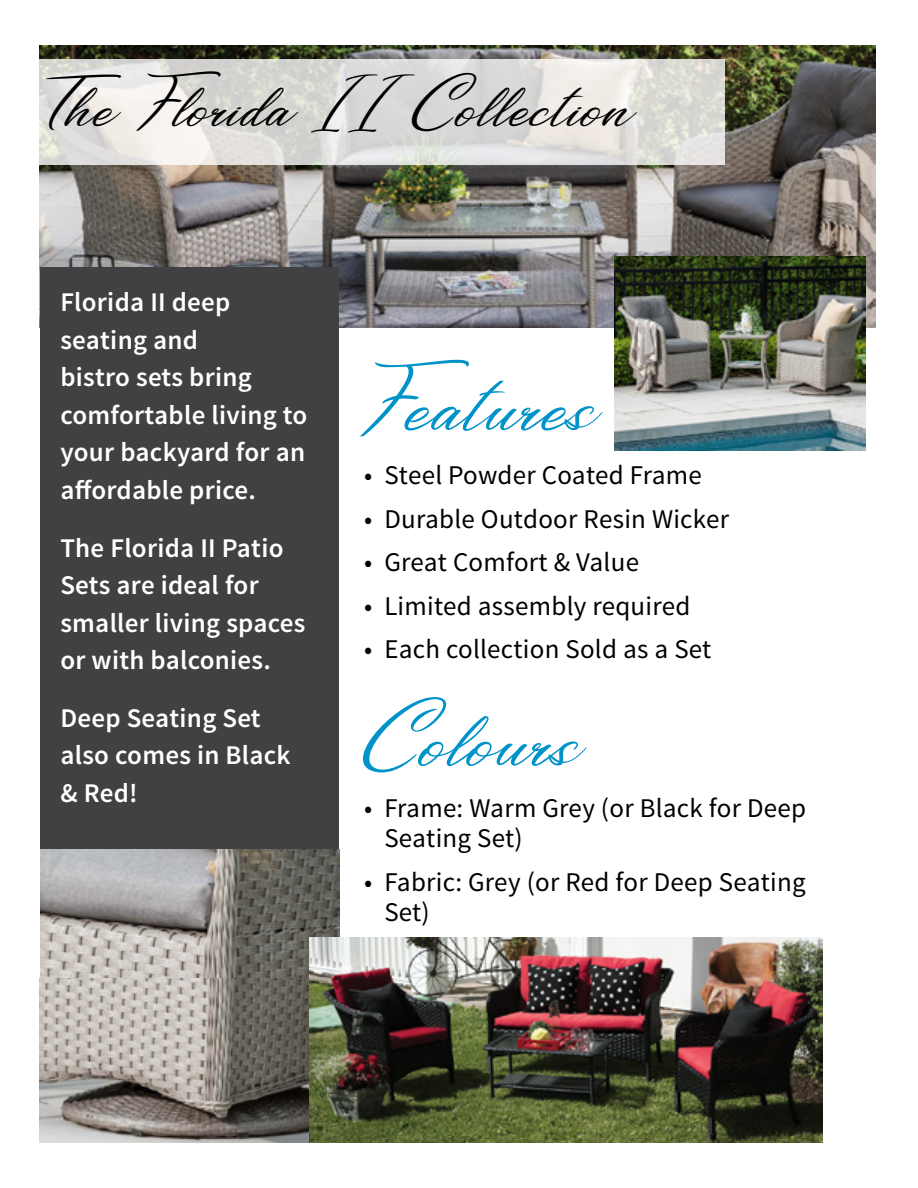
<style>
.page{position:relative;width:918px;height:1188px;background:#fff}
.page>*{position:absolute;margin:0;border:0;box-sizing:border-box;transform-origin:0 0}
.t1{font:60px "Bigtime";letter-spacing:.01em;color:#0093c9}
.t2{font:46.5px "Bigtime";letter-spacing:.01em;color:#000}
.t3{font:27px/30px "Source Sans Pro";letter-spacing:.01em;color:#000}
.t4{font:600 27px/37.5px "Source Sans Pro";letter-spacing:.01em;color:#fff}
</style>
<div class="page">
<img style="left:40px;top:45px;width:836px;height:282px">
<img style="left:615px;top:256px;width:251px;height:194px">
<svg style="left:39px;top:59px;width:686px;height:106px;background:#e0dfdc"></svg>
<div style="left:40px;top:267px;width:299px;height:583px;background:#414042"></div>
<img style="left:41px;top:850px;width:298px;height:128px">
<img style="left:40px;top:978px;width:269px;height:165px">
<img style="left:309px;top:937px;width:513px;height:206px">
<h2 class="t2" style="left:44px;top:68px;width:594px">The Florida IICollection</h2>
<p class="t4" style="left:60px;top:284px;width:249px">Florida II deep seating and<br>bistro sets bring comfortable living to your backyard for an affordable price.</p>
<p class="t4" style="left:60px;top:530px;width:247px">The Florida II Patio<br>Sets are ideal for smaller living spaces or with balconies.</p>
<p class="t4" style="left:60px;top:700px;width:232px">Deep Seating Set also comes in Black &amp; Red!</p>
<h1 class="t1" style="left:357px;top:356px;width:246px">Features</h1>
<p class="t3" style="left:364px;top:461px;width:339px">• Steel Powder Coated Frame</p>
<p class="t3" style="left:364px;top:504px;width:366px">• Durable Outdoor Resin Wicker</p>
<p class="t3" style="left:364px;top:548px;width:277px">• Great Comfort &amp; Value</p>
<p class="t3" style="left:364px;top:591px;width:328px">• Limited assembly required</p>
<p class="t3" style="left:364px;top:635px;width:349px">• Each collection Sold as a Set</p>
<h1 class="t1" style="left:364px;top:692px;width:223px">Colours</h1>
<p class="t3" style="left:384px;top:794px;width:423px;text-indent:-20px">• Frame: Warm Grey (or Black for Deep<br>Seating Set)</p>
<p class="t3" style="left:384px;top:867px;width:423px;text-indent:-20px">• Fabric: Grey (or Red for Deep Seating<br>Set)</p>
</div>
